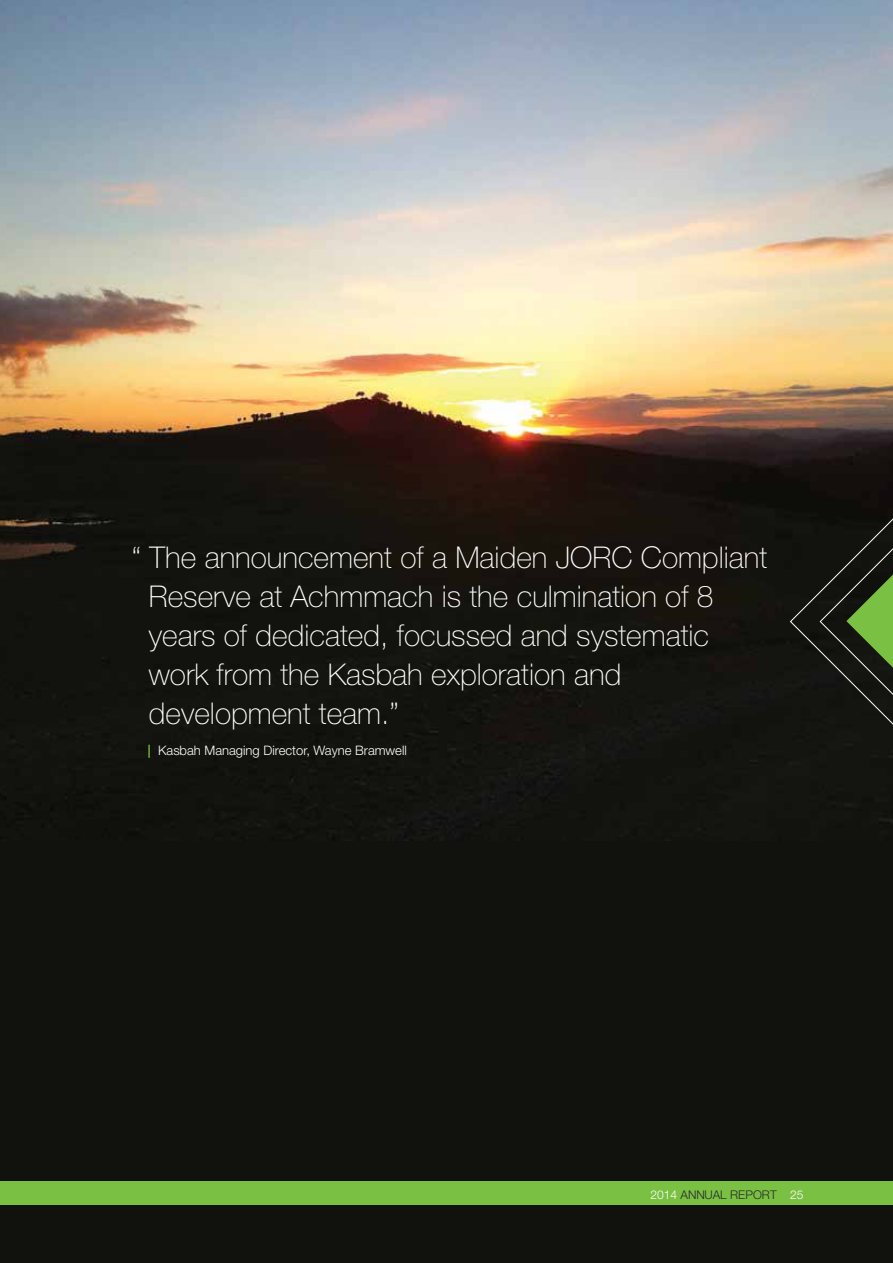
<style>
.page{position:relative;width:893px;height:1263px;background:#11120d}
.page>*{position:absolute;margin:0;border:0;box-sizing:border-box;transform-origin:0 0}
.t1{font:100 30px/39px "Helvetica Neue";color:#fff}
.t2{font:300 13.05px "Helvetica Neue";color:#fff}
.t3{font:300 12px "Helvetica Neue";color:#292829}
.s1{font-weight:500;color:#7ac143}
.s2{color:#fff}
</style>
<div class="page">
<img style="left:0;top:0;width:893px;height:841px">
<svg style="left:789px;top:430px;width:104px;height:359px"></svg>
<div style="left:0;top:1181px;width:893px;height:24px;background:#7ac143"></div>
<p class="t1" style="left:149px;top:538px;width:620px;text-indent:-17px">“ The announcement of a Maiden JORC Compliant Reserve at Achmmach is the culmination of 8 years of dedicated, focussed and systematic work from the Kasbah exploration and development team.”</p>
<p class="t2" style="left:148px;top:743px;width:260px"><span class="s1">|</span> Kasbah Managing Director, Wayne Bramwell</p>
<p class="t3" style="left:650px;top:1187px;width:154px"><span class="s2">2014</span> ANNUAL REPORT <span class="s2">25</span></p>
</div>
